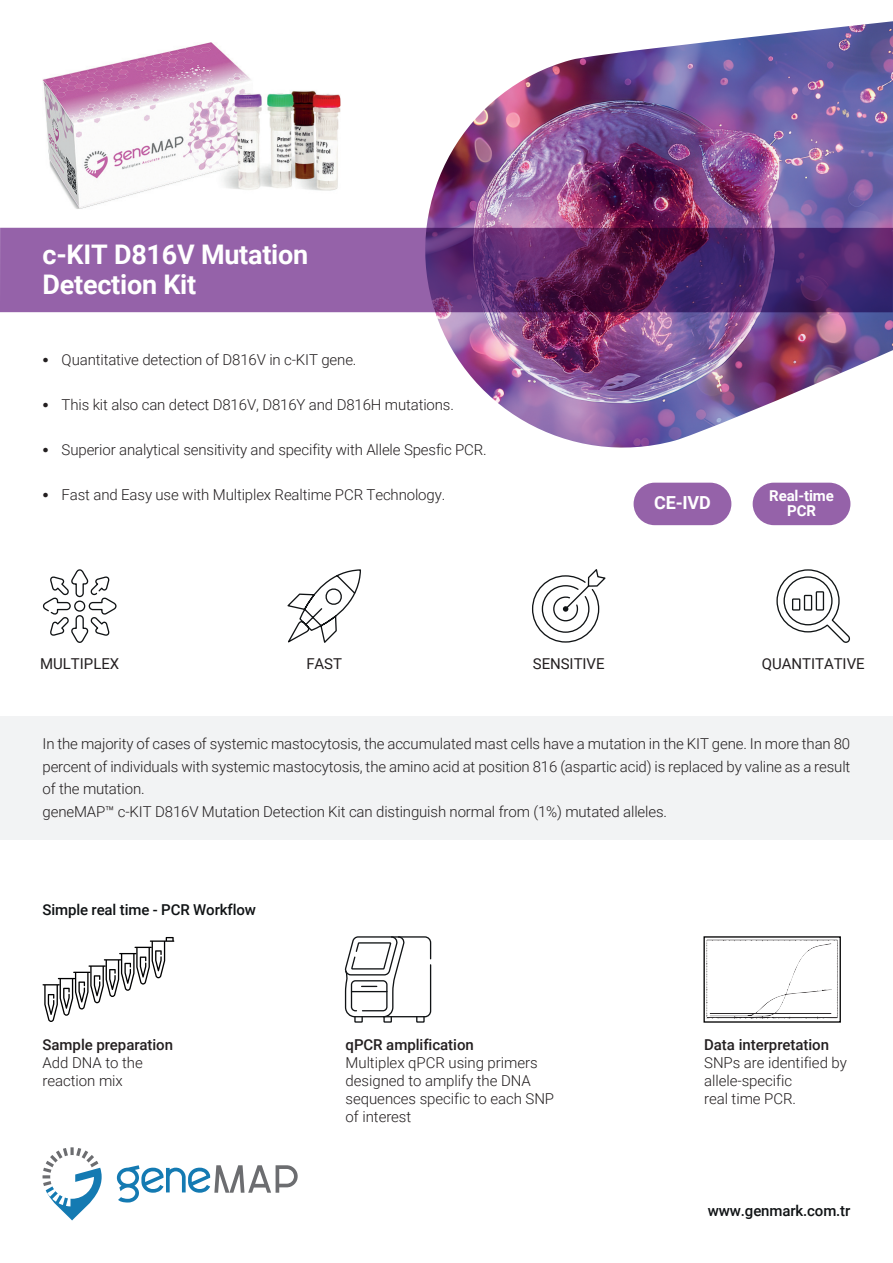
<style>
.page{position:relative;width:893px;height:1263px;background:#fff}
.page>*{position:absolute;margin:0;border:0;box-sizing:border-box;transform-origin:0 0}
.t1{font:700 27px/30px "Roboto";letter-spacing:-.01em;color:#fff}
.t2{font:700 18px "Roboto";color:#fff}
.t3{font:300 15px/18px "Roboto";letter-spacing:-.01em;color:#231f20}
.t4{font:500 15px "Roboto";letter-spacing:-.005em;color:#231f20}
.t5{font:500 15px "Roboto";letter-spacing:-.01em;color:#101315}
.t6{font:15px "Roboto";letter-spacing:-.005em;color:#231f20}
.t7{font:700 15px/15px "Roboto";letter-spacing:-.01em;color:#fff;text-align:center}
.t8{font:10.5px "Arial";color:#231f20}
</style>
<div class="page">
<svg style="left:776px;top:569px;width:74px;height:74px"></svg>
<div style="left:703px;top:936px;width:138px;height:87px;border:1px solid #000001"></div>
<svg style="left:706px;top:940px;width:132px;height:79px"></svg>
<img style="left:43px;top:43px;width:297px;height:166px">
<img style="left:426px;top:21px;width:467px;height:427px">
<svg style="left:0;top:227px;width:893px;height:86px;background:#744386"></svg>
<svg style="left:43px;top:1147px;width:59px;height:73px"></svg>
<svg style="left:117px;top:1165px;width:181px;height:37px"></svg>
<div style="left:0;top:716px;width:893px;height:124px;background:#f2f3f4"></div>
<svg style="left:344px;top:936px;width:88px;height:87px"></svg>
<svg style="left:43px;top:937px;width:131px;height:85px"></svg>
<div style="left:634px;top:483px;width:97px;height:42px;background:#9562a9;border-radius:21px"></div>
<div style="left:753px;top:483px;width:97px;height:42px;background:#9562a9;border-radius:21px"></div>
<svg style="left:42px;top:569px;width:75px;height:74px"></svg>
<svg style="left:532px;top:569px;width:74px;height:74px"></svg>
<svg style="left:287px;top:569px;width:74px;height:74px"></svg>
<h1 class="t1" style="left:43px;top:238px;width:267px">c-KIT D816V Mutation<br>Detection Kit</h1>
<p class="t8" style="left:43px;top:352px;width:8px">●</p>
<p class="t8" style="left:43px;top:397px;width:8px">●</p>
<p class="t8" style="left:43px;top:442px;width:8px">●</p>
<p class="t8" style="left:43px;top:487px;width:8px">●</p>
<p class="t3" style="left:62px;top:350px;width:296px">Quantitative detection of D816V in c-KIT gene.</p>
<p class="t3" style="left:62px;top:395px;width:394px">This kit also can detect D816V, D816Y and D816H mutations.</p>
<p class="t3" style="left:62px;top:440px;width:427px">Superior analytical sensitivity and specifity with Allele Spesfic PCR.</p>
<p class="t3" style="left:62px;top:485px;width:385px">Fast and Easy use with Multiplex Realtime PCR Technology.</p>
<p class="t2" style="left:654px;top:490px;width:58px">CE-IVD</p>
<p class="t7" style="left:769px;top:487px;width:66px">Real-time<br>PCR</p>
<p class="t6" style="left:40px;top:653px;width:81px">MULTIPLEX</p>
<p class="t6" style="left:306px;top:653px;width:37px">FAST</p>
<p class="t6" style="left:533px;top:653px;width:73px">SENSITIVE</p>
<p class="t6" style="left:762px;top:653px;width:104px">QUANTITATIVE</p>
<p class="t3" style="left:43px;top:732px;width:809px;line-height:22.5px">In the majority of cases of systemic mastocytosis, the accumulated mast cells have a mutation in the KIT gene. In more than 80 percent of individuals with systemic mastocytosis, the amino acid at position 816 (aspartic acid) is replaced by valine as a result of the mutation.<br>geneMAP™ c-KIT D816V Mutation Detection Kit can distinguish normal from (1%) mutated alleles.</p>
<p class="t5" style="left:43px;top:899px;width:215px">Simple real time - PCR Workflow</p>
<p class="t4" style="left:43px;top:1034px;width:132px">Sample preparation</p>
<p class="t3" style="left:43px;top:1053px;width:102px">Add DNA to the reaction mix</p>
<p class="t4" style="left:346px;top:1034px;width:130px">qPCR amplification</p>
<p class="t3" style="left:346px;top:1053px;width:210px">Multiplex qPCR using primers designed to amplify the DNA sequences specific to each SNP of interest</p>
<p class="t4" style="left:704px;top:1034px;width:126px">Data interpretation</p>
<p class="t3" style="left:704px;top:1053px;width:144px">SNPs are identified by allele-specific<br>real time PCR.</p>
<p class="t5" style="left:708px;top:1200px;width:144px">www.genmark.com.tr</p>
</div>
